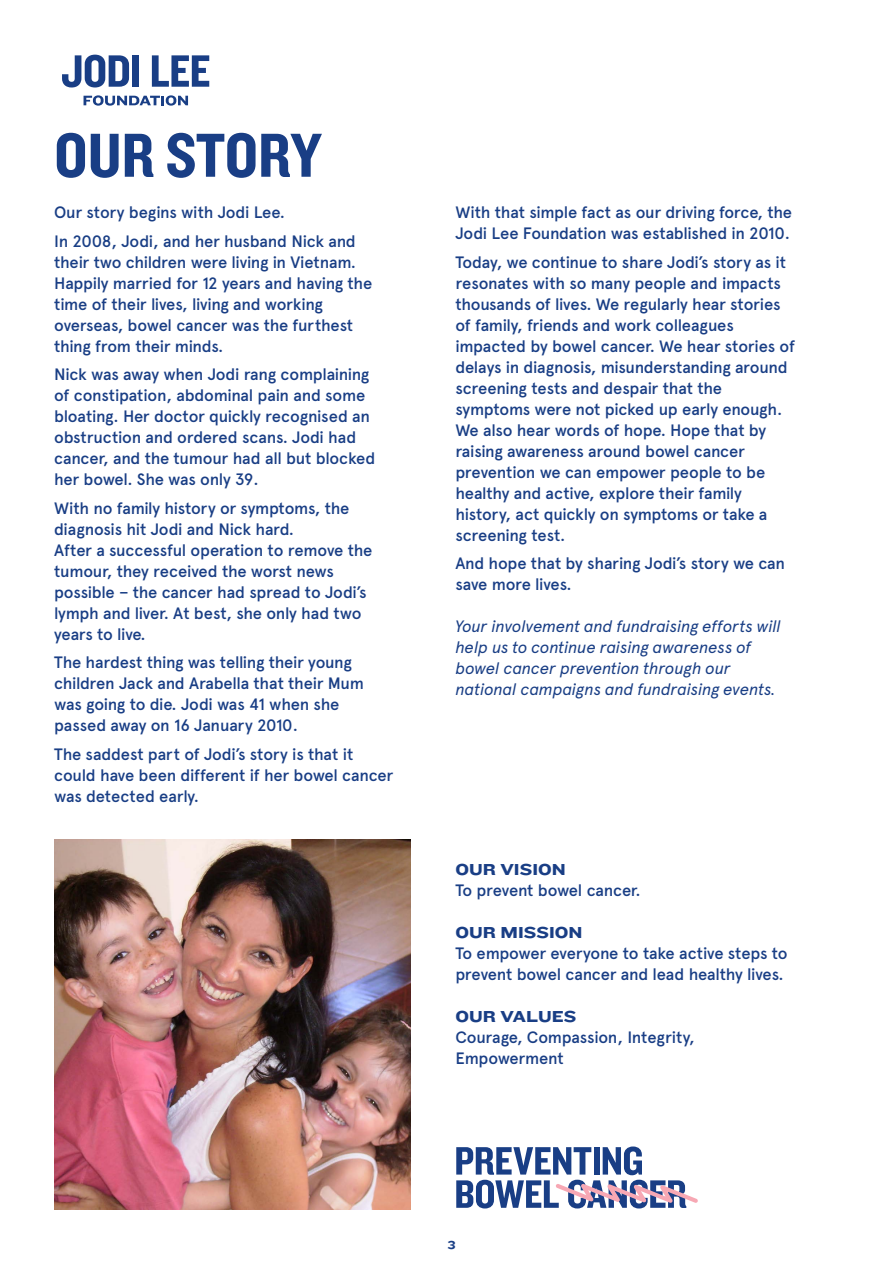
<style>
.page{position:relative;width:893px;height:1263px;background:#fff}
.page>*{position:absolute;margin:0;border:0;box-sizing:border-box;transform-origin:0 0}
.t1{font:64.5px "Knockout HTF50 Welterweight";letter-spacing:-.005em;color:#193e85}
.t2{font:500 16.5px/21px "Apercu";letter-spacing:-.02em;color:#193e85}
.t3{font:italic 16.5px/21px "Apercu";letter-spacing:-.015em;color:#193e85}
.t4{font:16.5px "Knockout HTF53 Heviweight";color:#193e85}
.t5{font:12px "Knockout HTF53 Heviweight";color:#193e85}
</style>
<div class="page">
<img style="left:54px;top:839px;width:356px;height:370px">
<svg style="left:456px;top:1146px;width:242px;height:62px"></svg>
<svg style="left:62px;top:55px;width:67px;height:32px"></svg>
<div style="left:132px;top:55px;width:7px;height:32px;background:#193e85"></div>
<svg style="left:152px;top:55px;width:57px;height:32px"></svg>
<svg style="left:84px;top:95px;width:104px;height:11px"></svg>
<h1 class="t1" style="left:54px;top:122px;width:269px">OUR STORY</h1>
<p class="t2" style="left:54px;top:198px;width:303px;line-height:28.5px">Our story begins with Jodi Lee.<br>In 2008, Jodi, and her husband Nick and</p>
<p class="t2" style="left:54px;top:251px;width:320px">their two children were living in Vietnam.<br>Happily married for 12 years and having the time of their lives, living and working overseas, bowel cancer was the furthest thing from their minds.</p>
<p class="t2" style="left:54px;top:364px;width:323px">Nick was away when Jodi rang complaining of constipation, abdominal pain and some bloating. Her doctor quickly recognised an obstruction and ordered scans. Jodi had cancer, and the tumour had all but blocked her bowel. She was only 39.</p>
<p class="t2" style="left:54px;top:497px;width:320px">With no family history or symptoms, the diagnosis hit Jodi and Nick hard.<br>After a successful operation to remove the tumour, they received the worst news possible – the cancer had spread to Jodi’s lymph and liver. At best, she only had two years to live.</p>
<p class="t2" style="left:54px;top:652px;width:311px">The hardest thing was telling their young children Jack and Arabella that their Mum was going to die. Jodi was 41 when she passed away on 16 January 2010.</p>
<p class="t2" style="left:54px;top:743px;width:341px">The saddest part of Jodi’s story is that it could have been different if her bowel cancer was detected early.</p>
<p class="t2" style="left:455px;top:202px;width:338px">With that simple fact as our driving force, the<br>Jodi Lee Foundation was established in 2010.</p>
<p class="t2" style="left:455px;top:251px;width:341px">Today, we continue to share Jodi’s story as it resonates with so many people and impacts thousands of lives. We regularly hear stories of family, friends and work colleagues impacted by bowel cancer. We hear stories of delays in diagnosis, misunderstanding around screening tests and despair that the symptoms were not picked up early enough.<br>We also hear words of hope. Hope that by raising awareness around bowel cancer prevention we can empower people to be healthy and active, explore their family history, act quickly on symptoms or take a screening test.</p>
<p class="t2" style="left:455px;top:553px;width:331px">And hope that by sharing Jodi’s story we can save more lives.</p>
<p class="t3" style="left:455px;top:615px;width:327px">Your involvement and fundraising efforts will help us to continue raising awareness of bowel cancer prevention through our national campaigns and fundraising events.</p>
<p class="t4" style="left:455px;top:861px;width:112px">OUR VISION</p>
<p class="t2" style="left:455px;top:880px;width:187px">To prevent bowel cancer.</p>
<p class="t4" style="left:455px;top:924px;width:129px">OUR MISSION</p>
<p class="t2" style="left:455px;top:943px;width:334px">To empower everyone to take active steps to prevent bowel cancer and lead healthy lives.</p>
<p class="t4" style="left:455px;top:1008px;width:123px">OUR VALUES</p>
<p class="t2" style="left:455px;top:1027px;width:241px">Courage, Compassion, Integrity,<br>Empowerment</p>
<p class="t5" style="left:448px;top:1238px;width:10px">3</p>
</div>
